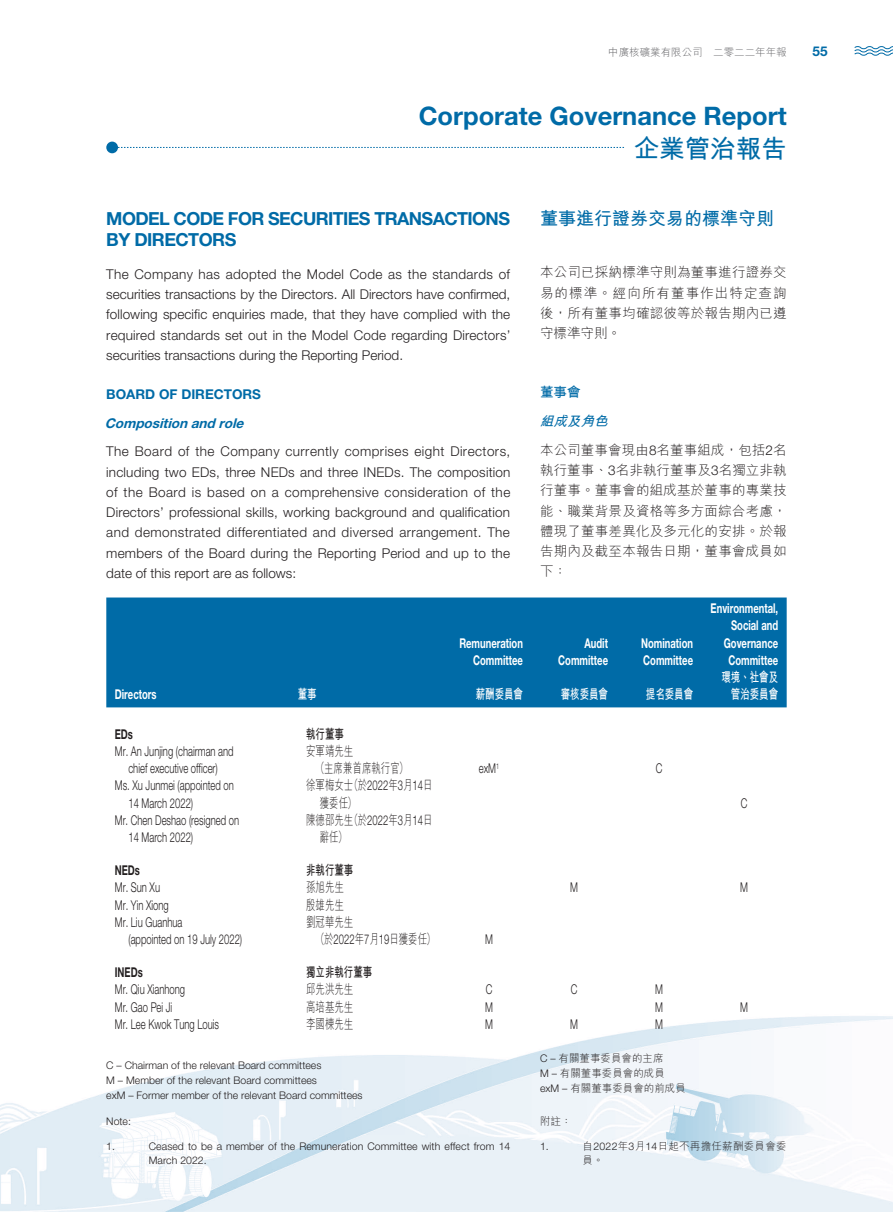
<style>
.page{position:relative;width:893px;height:1212px;background:#fff}
.page>*{position:absolute;margin:0;border:0;box-sizing:border-box;transform-origin:0 0}
.t1{font:700 25.5px "Helvetica Neue LT Std";color:#006ba7}
.t2{font:700 25.5px "M Hei HK";color:#006ba7}
.t3{font:700 18px/20.2px "Helvetica Neue LT Std";letter-spacing:-.035em;color:#006ba7}
.t4{font:700 18px "M Hei HK";color:#006ba7}
.t5{font:300 13.5px/20.2px "Helvetica Neue LT Std";color:#231f20;text-align:justify}
.t6{font:300 13.5px/17.2px "Helvetica Neue LT Std";color:#231f20;scale:.7 1}
.t7{font:300 13.5px/20.2px "M Hei HK";letter-spacing:.015em;color:#231f20;text-align:justify}
.t8{font:700 13.5px/17.2px "Helvetica Neue LT Std";color:#fff;text-align:right;scale:.7 1}
.t9{font:300 13.5px/17.2px "M Hei HK";letter-spacing:.015em;color:#231f20;scale:.7 1}
.t10{font:700 13.5px/17.2px "M Hei HK";color:#fff;text-align:right;scale:.7 1}
.t11{font:700 13.5px "Helvetica Neue LT Std";color:#006ba7}
.t12{font:italic 700 13.5px "Helvetica Neue LT Std";color:#006ba7}
.t13{font:700 13.5px "M Hei HK";color:#231f20;scale:.7 1}
.t14{font:700 13.5px "Helvetica Neue LT Std";color:#231f20;scale:.7 1}
.t15{font:700 13.5px "M Hei HK";color:#006ba7}
.t16{font:300 10.5px/15px "Helvetica Neue LT Std";color:#231f20}
.t17{font:300 10.5px/15px "M Hei HK";color:#231f20}
.t18{font:300 10.5px/13.5px "M Hei HK";letter-spacing:.025em;color:#231f20}
.t19{font:300 10.5px "M Hei HK";color:#636366}
.s1{font-weight:700;font-style:italic;color:#006ba7}
.s2{font-family:"Helvetica Neue LT Std"}
</style>
<div class="page">
<img style="left:0;top:141px;width:893px;height:1071px">
<svg style="left:854px;top:46px;width:39px;height:10px"></svg>
<div style="left:106px;top:142px;width:12px;height:11px;background:#006ba7;border-radius:50%"></div>
<svg style="left:118px;top:147px;width:506px;height:1px"></svg>
<div style="left:106px;top:597px;width:681px;height:110px;background:#006ba7"></div>
<p class="t19" style="left:608px;top:45px;width:180px">中廣核礦業有限公司 二零二二年年報</p>
<p class="t11" style="left:812px;top:43px;width:17px">55</p>
<h1 class="t1" style="left:419px;top:100px;width:369px">Corporate Governance Report</h1>
<h1 class="t2" style="left:634px;top:130px;width:154px">企業管治報告</h1>
<h1 class="t1" style="left:326px;top:100px;width:462px">Management Discussion and Analysis</h1>
<h1 class="t2" style="left:583px;top:130px;width:205px">管理層討論及分析</h1>
<h2 class="t3" style="left:106px;top:209px;width:405px">MODEL CODE FOR SECURITIES TRANSACTIONS<br>BY DIRECTORS</h2>
<p class="t5" style="left:106px;top:263px;width:406px">The Company has adopted the Model Code as the standards of securities transactions by the Directors. All Directors have confirmed, following specific enquiries made, that they have complied with the required standards set out in the Model Code regarding Directors’ securities transactions during the Reporting Period.</p>
<p class="t11" style="left:106px;top:386px;width:156px">BOARD OF DIRECTORS</p>
<p class="t12" style="left:105px;top:414px;width:144px">Compositionand role</p>
<p class="t5" style="left:106px;top:441px;width:406px">The Board of the Company currently comprises eight Directors, including two EDs, three NEDs and three INEDs. The composition of the Board is based on a comprehensive consideration of the Directors’ professional skills, working background and qualification and demonstrated differentiated and diversed arrangement. The members of the Board during the Reporting Period and up to the date of this report are as follows:</p>
<h2 class="t4" style="left:540px;top:206px;width:235px">董事進行證券交易的標準守則</h2>
<p class="t7" style="left:540px;top:262px;width:248px">本公司已採納標準守則為董事進行證券交易的標準。經向所有董事作出特定查詢後，所有董事均確認彼等於報告期內已遵守標準守則。</p>
<p class="t15" style="left:540px;top:382px;width:42px">董事會</p>
<p class="t7" style="left:540px;top:406px;width:248px;line-height:28.8px"><span class="s1">組成及角色<br></span>本公司董事會現由<span class="s2">8</span>名董事組成，包括<span class="s2">2</span>名</p>
<p class="t7" style="left:540px;top:459px;width:248px">執行董事、<span class="s2">3</span>名非執行董事及<span class="s2">3</span>名獨立非執行董事。董事會的組成基於董事的專業技能、職業背景及資格等多方面綜合考慮，體現了董事差異化及多元化的安排。於報告期內及截至本報告日期，董事會成員如下：</p>
<p class="t8" style="left:459px;top:634px;width:92px">Remuneration<br>Committee</p>
<p class="t8" style="left:558px;top:634px;width:73px">Audit<br>Committee</p>
<p class="t8" style="left:641px;top:634px;width:76px;text-align:left">Nomination<br>Committee</p>
<p class="t8" style="left:115px;top:686px;width:61px">Directors</p>
<p class="t10" style="left:298px;top:685px;width:29px">董事</p>
<p class="t10" style="left:476px;top:685px;width:69px">薪酬委員會</p>
<p class="t10" style="left:561px;top:685px;width:69px">審核委員會</p>
<p class="t10" style="left:646px;top:685px;width:69px">提名委員會</p>
<p class="t14" style="left:115px;top:725px;width:28px">EDs</p>
<p class="t13" style="left:306px;top:724px;width:55px">執行董事</p>
<p class="t6" style="left:115px;top:742px;width:171px;text-align:center">Mr. An Junjing (chairman and chief executive officer)</p>
<p class="t9" style="left:316px;top:742px;width:134px;text-indent:-9px">安軍靖先生<br>（主席兼首席執行官）</p>
<p class="t6" style="left:128px;top:777px;width:152px;text-indent:-14px">Ms. Xu Junmei (appointed on<br>14 March 2022)</p>
<p class="t9" style="left:320px;top:776px;width:162px;text-indent:-14px">徐軍梅女士（於<span class="s2">2022</span>年<span class="s2">3</span>月<span class="s2">14</span>日獲委任）</p>
<p class="t6" style="left:479px;top:759px;width:31px">exM<sup>1</sup></p>
<p class="t6" style="left:656px;top:759px;width:11px">C</p>
<p class="t8" style="left:711px;top:599px;width:98px">Environmental,<br>Social and<br>Governance<br>Committee</p>
<p class="t10" style="left:721px;top:667px;width:82px">環境、社會及管治委員會</p>
<p class="t6" style="left:741px;top:794px;width:11px">C</p>
<p class="t6" style="left:128px;top:811px;width:160px;text-indent:-14px">Mr. Chen Deshao (resigned on<br>14 March 2022)</p>
<p class="t9" style="left:320px;top:811px;width:162px;text-indent:-14px">陳德邵先生（於<span class="s2">2022</span>年<span class="s2">3</span>月<span class="s2">14</span>日辭任）</p>
<p class="t14" style="left:115px;top:862px;width:38px">NEDs</p>
<p class="t13" style="left:306px;top:860px;width:69px">非執行董事</p>
<p class="t6" style="left:115px;top:879px;width:66px">Mr. Sun Xu</p>
<p class="t9" style="left:306px;top:878px;width:55px">孫旭先生</p>
<p class="t6" style="left:570px;top:879px;width:13px">M</p>
<p class="t6" style="left:740px;top:879px;width:13px">M</p>
<p class="t6" style="left:115px;top:896px;width:79px">Mr. Yin Xiong</p>
<p class="t9" style="left:306px;top:895px;width:55px">殷雄先生</p>
<p class="t6" style="left:128px;top:913px;width:164px;text-indent:-14px">Mr. Liu Guanhua<br>(appointed on 19 July 2022)</p>
<p class="t9" style="left:316px;top:913px;width:173px;text-indent:-9px">劉冠華先生<br>（於<span class="s2">2022</span>年<span class="s2">7</span>月<span class="s2">19</span>日獲委任）</p>
<p class="t6" style="left:485px;top:930px;width:13px">M</p>
<p class="t14" style="left:115px;top:964px;width:41px">INEDs</p>
<p class="t13" style="left:306px;top:962px;width:96px">獨立非執行董事</p>
<p class="t6" style="left:115px;top:981px;width:102px">Mr. Qiu Xianhong</p>
<p class="t9" style="left:306px;top:980px;width:69px">邱先洪先生</p>
<p class="t6" style="left:486px;top:981px;width:11px">C</p>
<p class="t6" style="left:571px;top:981px;width:11px">C</p>
<p class="t6" style="left:655px;top:981px;width:13px">M</p>
<p class="t6" style="left:115px;top:998px;width:84px">Mr. Gao Pei Ji</p>
<p class="t9" style="left:306px;top:997px;width:69px">高培基先生</p>
<p class="t6" style="left:485px;top:998px;width:13px">M</p>
<p class="t6" style="left:655px;top:998px;width:13px">M</p>
<p class="t6" style="left:740px;top:998px;width:13px">M</p>
<p class="t6" style="left:115px;top:1015px;width:151px">Mr. Lee Kwok Tung Louis</p>
<p class="t9" style="left:306px;top:1015px;width:69px">李國棟先生</p>
<p class="t6" style="left:485px;top:1015px;width:13px">M</p>
<p class="t6" style="left:570px;top:1015px;width:13px">M</p>
<p class="t6" style="left:655px;top:1015px;width:13px">M</p>
<p class="t17" style="left:540px;top:1050px;width:147px"><span class="s2">C –</span> 有關董事委員會的主席<br><span class="s2">M –</span> 有關董事委員會的成員<span class="s2">exM –</span> 有關董事委員會的前成員</p>
<p class="t17" style="left:540px;top:1113px;width:33px">附註：</p>
<p class="t16" style="left:540px;top:1139px;width:10px">1.</p>
<p class="t18" style="left:583px;top:1139px;width:206px">自<span class="s2">2022</span>年<span class="s2">3</span>月<span class="s2">14</span>日起不再擔任薪酬委員會委員。</p>
<p class="t16" style="left:106px;top:1058px;width:258px">C – Chairman of the relevant Board committees<br>M – Member of the relevant Board committees<br>exM – Former member of the relevant Board committees</p>
<p class="t16" style="left:106px;top:1113px;width:26px">Note:</p>
<p class="t16" style="left:106px;top:1139px;width:10px">1.</p>
<p class="t16" style="left:149px;top:1139px;width:363px;line-height:13.5px">Ceased to be a member of the Remuneration Committee with effect from 14<br>March 2022.</p>
</div>
